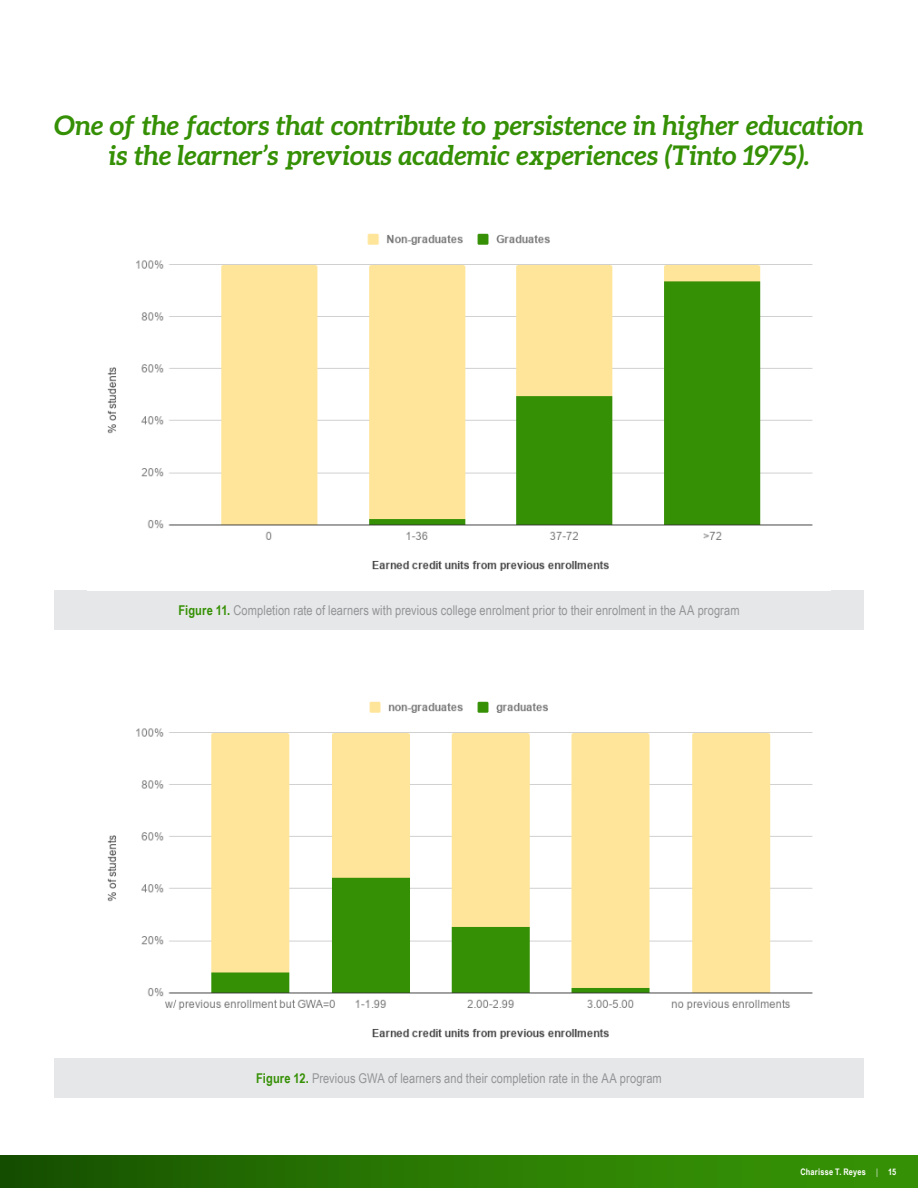
<style>
.page{position:relative;width:918px;height:1188px;background:#fff}
.page>*{position:absolute;margin:0;border:0;box-sizing:border-box;transform-origin:0 0}
.t1{font:italic 700 27px/30px "Aleo";letter-spacing:-.01em;color:#359005;text-align:center}
.t2{font:13.5px "Arial Narrow";letter-spacing:.005em;color:#939598}
.t3{font:700 9px "Arial Narrow";letter-spacing:.025em;color:#fff}
.s1{font-weight:700;color:#359005}
.s2{font-weight:400;color:#eaf0ef}
</style>
<div class="page">
<div style="left:0;top:1156px;width:918px;height:32px;background:linear-gradient(to right,#185401,#3a9a06)"></div>
<div style="left:54px;top:590px;width:810px;height:40px;background:#e6e7e8"></div>
<img style="left:107px;top:233px;width:706px;height:338px">
<img style="left:107px;top:701px;width:706px;height:338px">
<div style="left:54px;top:1058px;width:810px;height:40px;background:#e6e7e8"></div>
<h1 class="t1" style="left:54px;top:109px;width:811px">One of the factors that contribute to persistence in higher education is the learner’s previous academic experiences (Tinto 1975).</h1>
<p class="t2" style="left:178px;top:600px;width:563px"><span class="s1">Figure 11.</span> Completion rate of learners with previous college enrolment prior to their enrolment in the AA program</p>
<p class="t2" style="left:256px;top:1068px;width:407px"><span class="s1">Figure 12.</span> Previous GWA of learners and their completion rate in the AA program</p>
<p class="t3" style="left:800px;top:1165px;width:97px">Charisse T. Reyes <span class="s2">|</span> 15</p>
</div>
